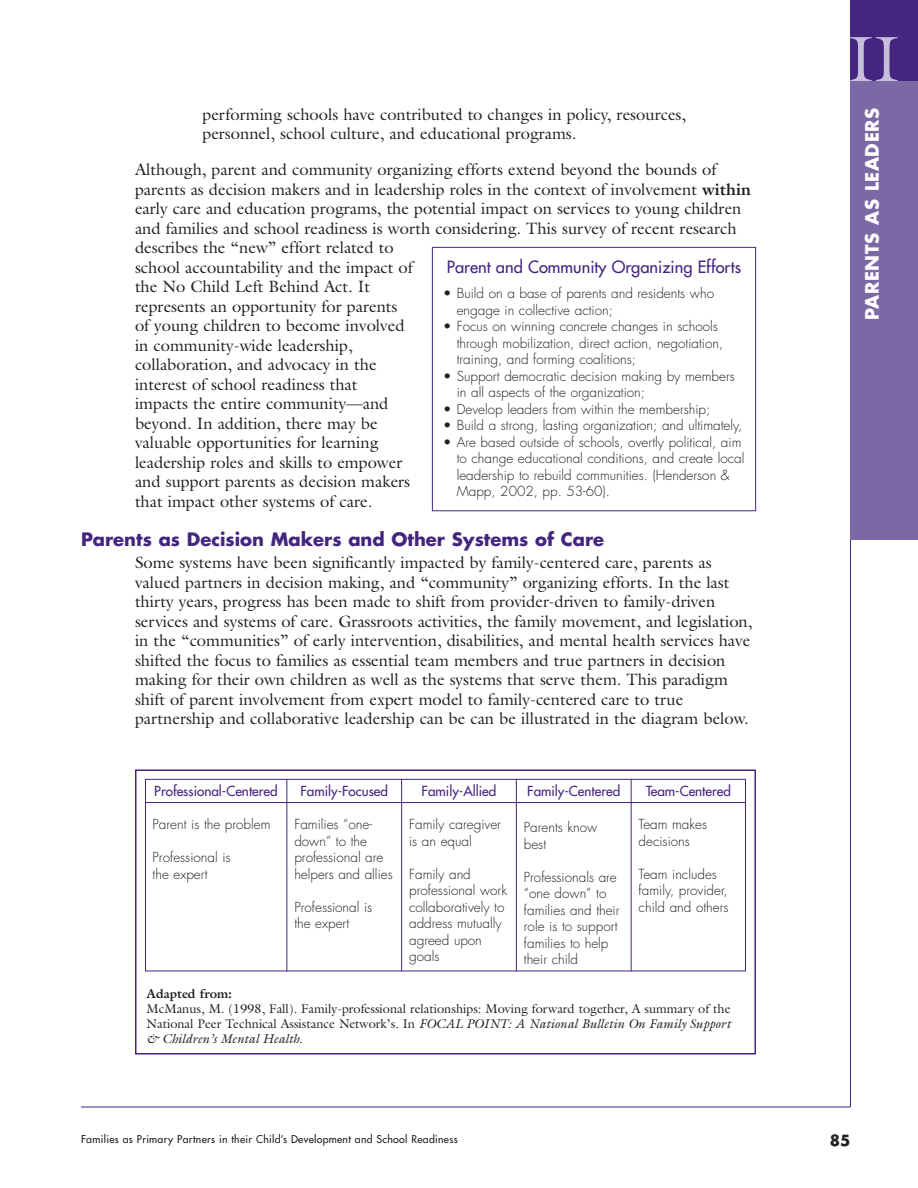
<style>
.page{position:relative;width:918px;height:1188px;background:#fff}
.page>*{position:absolute;margin:0;border:0;box-sizing:border-box;transform-origin:0 0}
.t1{font:64.5px "Galliard";color:#c6bfdb}
.t2{font:700 18px "Futura";color:#442580}
.t3{font:700 18px "Futura";letter-spacing:.035em;color:#fff}
.t4{font:16.5px/19.5px "Galliard";color:#231f20}
.t5{font:16.5px "Futura";color:#442580}
.t6{font:700 15px "Futura";color:#231f20}
.t7{font:300 13.5px/16.5px "Futura";color:#231f20}
.t8{font:13.5px "Futura";color:#442580}
.t9{font:12.75px/15px "Galliard";color:#231f20;text-align:justify}
.t10{font:700 12.75px "Galliard";color:#231f20}
.t11{font:10.5px "Futura";letter-spacing:.03em;color:#231f20}
.s1{font-weight:700}
.s2{font-style:italic}
</style>
<div class="page">
<hr style="left:850px;top:0;width:1px;height:1107px;background:#442580">
<div style="left:850px;top:0;width:68px;height:540px;background:#7b69a6"></div>
<div style="left:850px;top:0;width:68px;height:81px;background:#442580"></div>
<hr style="left:81px;top:1107px;width:769px;height:1px;background:#442580">
<div style="left:432px;top:247px;width:324px;height:264px;border:1px solid #442580"></div>
<svg style="left:145px;top:779px;width:601px;height:193px"></svg>
<hr style="left:287px;top:779px;width:1px;height:192px;background:#442580">
<hr style="left:401px;top:779px;width:1px;height:192px;background:#442580">
<hr style="left:516px;top:779px;width:1px;height:192px;background:#442580">
<hr style="left:631px;top:779px;width:1px;height:192px;background:#442580">
<div style="left:135px;top:770px;width:621px;height:284px;border:2px solid #442580"></div>
<p class="t4" style="left:202px;top:106px;width:485px">performing schools have contributed to changes in policy, resources, personnel, school culture, and educational programs.</p>
<p class="t4" style="left:135px;top:162px;width:617px">Although, parent and community organizing efforts extend beyond the bounds of parents as decision makers and in leadership roles in the context of involvement <span class="s1">within </span>early care and education programs, the potential impact on services to young children and families and school readiness is worth considering. This survey of recent research describes the “new” effort related to<br>school accountability and the impact of<br>the No Child Left Behind Act. It<br>represents an opportunity for parents<br>of young children to become involved<br>in community-wide leadership,<br>collaboration, and advocacy in the<br>interest of school readiness that<br>impacts the entire community—and<br>beyond. In addition, there may be<br>valuable opportunities for learning<br>leadership roles and skills to empower<br>and support parents as decision makers<br>that impact other systems of care.</p>
<p class="t2" style="left:81px;top:531px;width:525px">Parents as Decision Makers and Other Systems of Care</p>
<p class="t4" style="left:135px;top:555px;width:619px">Some systems have been significantly impacted by family-centered care, parents as valued partners in decision making, and “community” organizing efforts. In the last thirty years, progress has been made to shift from provider-driven to family-driven services and systems of care. Grassroots activities, the family movement, and legislation, in the “communities” of early intervention, disabilities, and mental health services have shifted the focus to families as essential team members and true partners in decision making for their own children as well as the systems that serve them. This paradigm shift of parent involvement from expert model to family-centered care to true partnership and collaborative leadership can be can be illustrated in the diagram below.</p>
<p class="t5" style="left:447px;top:258px;width:296px">Parent and Community Organizing Efforts</p>
<p class="t7" style="left:457px;top:286px;width:259px;text-indent:-14px">• Build on a base of parents and residents who engage in collective action;</p>
<p class="t7" style="left:457px;top:319px;width:268px;text-indent:-14px">• Focus on winning concrete changes in schools through mobilization, direct action, negotiation, training, and forming coalitions;</p>
<p class="t7" style="left:457px;top:369px;width:280px;text-indent:-14px">• Support democratic decision making by members in all aspects of the organization;</p>
<p class="t7" style="left:443px;top:402px;width:269px">• Develop leaders from within the membership;</p>
<p class="t7" style="left:443px;top:418px;width:301px">• Build a strong, lasting organization; and ultimately,</p>
<p class="t7" style="left:457px;top:435px;width:289px;text-indent:-14px">• Are based outside of schools, overtly political, aim to change educational conditions, and create local leadership to rebuild communities. (Henderson &amp; Mapp, 2002, pp. 53-60).</p>
<p class="t8" style="left:154px;top:785px;width:125px">Professional-Centered</p>
<p class="t7" style="left:153px;top:817px;width:119px">Parent is the problem</p>
<p class="t7" style="left:153px;top:850px;width:79px">Professional is the expert</p>
<p class="t8" style="left:300px;top:785px;width:89px">Family-Focused</p>
<p class="t7" style="left:294px;top:817px;width:100px">Families “one&shy;down” to the professional are helpers and allies</p>
<p class="t7" style="left:294px;top:900px;width:79px">Professional is the expert</p>
<p class="t8" style="left:422px;top:784px;width:76px">Family-Allied</p>
<p class="t7" style="left:409px;top:817px;width:93px">Family caregiver is an equal</p>
<p class="t7" style="left:409px;top:867px;width:99px">Family and professional work collaboratively to address mutually agreed upon goals</p>
<p class="t8" style="left:527px;top:785px;width:94px">Family-Centered</p>
<p class="t7" style="left:524px;top:820px;width:75px">Parents know best</p>
<p class="t7" style="left:524px;top:870px;width:97px">Professionals are “one down” to families and their role is to support families to help their child</p>
<p class="t8" style="left:646px;top:785px;width:86px">Team-Centered</p>
<p class="t7" style="left:639px;top:817px;width:70px">Team makes decisions</p>
<p class="t7" style="left:639px;top:867px;width:91px">Team includes family, provider, child and others</p>
<p class="t10" style="left:147px;top:989px;width:87px">Adapted from:</p>
<p class="t9" style="left:147px;top:1003px;width:586px">McManus, M. (1998, Fall). Family-professional relationships: Moving forward together, A summary of the National Peer Technical Assistance Network’s. In <span class="s2">FOCAL POINT: A National Bulletin On Family Support &amp; Children’s Mental Health</span>.</p>
<h1 class="t1" style="left:848px;top:34px;width:53px">II</h1>
<p class="t3" style="left:864px;top:320px;width:214px;rotate:-90deg">PARENTS AS LEADERS</p>
<p class="t11" style="left:81px;top:1134px;width:378px">Families as Primary Partners in their Child’s Development and School Readiness</p>
<p class="t6" style="left:830px;top:1134px;width:22px">85</p>
</div>
